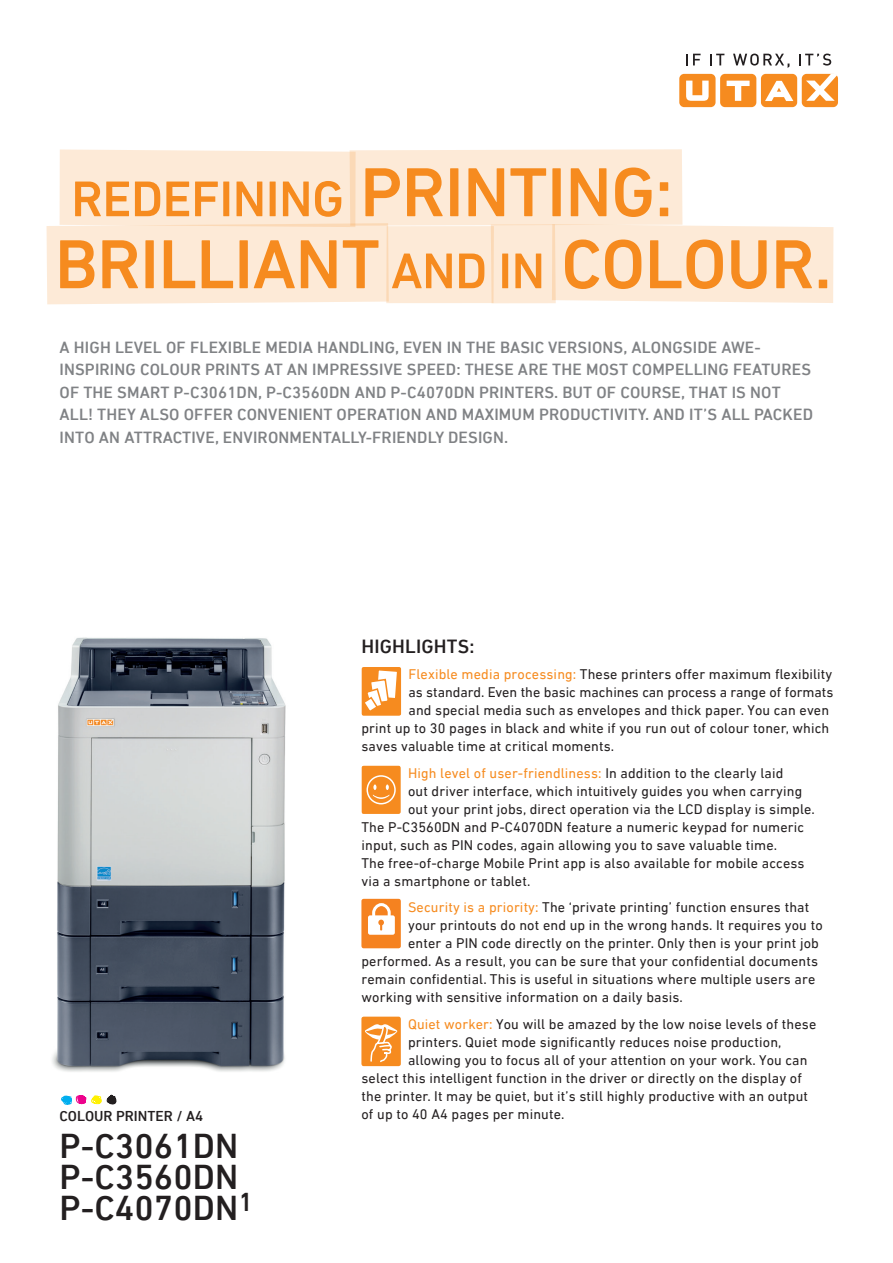
<style>
.page{position:relative;width:893px;height:1263px;background:#fff}
.page>*{position:absolute;margin:0;border:0;box-sizing:border-box;transform-origin:0 0}
.t1{font:500 70.5px "DIN Next LT Pro";letter-spacing:-.01em;color:#f68b1f}
.t2{font:500 51px "DIN Next LT Pro";letter-spacing:-.01em;color:#f68b1f}
.t3{font:500 35.25px/31px "DIN Next LT Pro";letter-spacing:.005em;color:#231f20}
.t4{font:500 19.5px "DIN Next LT Pro";letter-spacing:.01em;color:#231f20}
.t5{font:500 16.5px/22.5px "DIN Next LT Pro";letter-spacing:.01em;color:#808285}
.t6{font:500 14.7px "DIN Next LT Pro";color:#231f20}
.t7{font:14.25px "DIN Next LT Pro";letter-spacing:.01em;color:#231f20}
.t8{font:14.25px "DIN Next LT Pro";letter-spacing:.01em;color:#f68b1f}
.s1{font-size:70.5px}
.s2{font-size:51px}
.s3{color:#f68b1f}
.s4{color:#231f20}
</style>
<div class="page">
<svg style="left:676px;top:71px;width:165px;height:39px"></svg>
<div style="left:679px;top:74px;width:36px;height:33px;background:#f68b1f;border-radius:5px"></div>
<div style="left:720px;top:74px;width:36px;height:33px;background:#f68b1f;border-radius:5px"></div>
<div style="left:761px;top:74px;width:36px;height:33px;background:#f68b1f;border-radius:5px"></div>
<div style="left:802px;top:74px;width:36px;height:33px;background:#f68b1f;border-radius:5px"></div>
<svg style="left:686px;top:81px;width:23px;height:20px"></svg>
<svg style="left:727px;top:81px;width:23px;height:20px"></svg>
<svg style="left:806px;top:73px;width:32px;height:28px"></svg>
<svg style="left:765px;top:81px;width:28px;height:20px"></svg>
<svg style="left:686px;top:54px;width:15px;height:11px"></svg>
<svg style="left:710px;top:54px;width:14px;height:11px"></svg>
<svg style="left:733px;top:54px;width:56px;height:14px"></svg>
<svg style="left:799px;top:54px;width:32px;height:12px"></svg>
<svg style="left:47px;top:149px;width:786px;height:155px;background:#fdecdb"></svg>
<svg style="left:361px;top:766px;width:40px;height:48px;background:#f69839"></svg>
<svg style="left:361px;top:667px;width:40px;height:49px"></svg>
<div style="left:361px;top:1017px;width:40px;height:49px;background:#f68b1f;border-radius:2px"></div>
<svg style="left:365px;top:1024px;width:33px;height:39px"></svg>
<img style="left:52px;top:637px;width:234px;height:435px">
<div style="left:361px;top:899px;width:40px;height:49px;background:#f58220;border-radius:2px"></div>
<div style="left:368px;top:915px;width:27px;height:20px;background:#fff;border-radius:2px"></div>
<svg style="left:371px;top:903px;width:21px;height:27px"></svg>
<svg style="left:61px;top:1095px;width:55px;height:10px"></svg>
<h2 class="t2" style="left:71px;top:169px;width:603px">REDEFINING <span class="s1">PRINTING:</span></h2>
<h1 class="t1" style="left:55px;top:223px;width:778px">BRILLIANT <span class="s2">AND IN</span> COLOUR.</h1>
<p class="t5" style="left:60px;top:336px;width:755px">A HIGH LEVEL OF FLEXIBLE MEDIA HANDLING, EVEN IN THE BASIC VERSIONS, ALONGSIDE AWE-INSPIRING COLOUR PRINTS AT AN IMPRESSIVE SPEED: THESE ARE THE MOST COMPELLING FEATURES OF THE SMART P-C3061DN, P-C3560DN AND P-C4070DN PRINTERS. BUT OF COURSE, THAT IS NOT ALL! THEY ALSO OFFER CONVENIENT OPERATION AND MAXIMUM PRODUCTIVITY. AND IT’S ALL PACKED INTO AN ATTRACTIVE, ENVIRONMENTALLY-FRIENDLY DESIGN.</p>
<p class="t6" style="left:60px;top:1108px;width:145px">COLOUR PRINTER / A4</p>
<h3 class="t3" style="left:60px;top:1130px;width:195px">P-C3061DN<br>P-C3560DN<br>P-C4070DN<sup>1</sup></h3>
<h3 class="t4" style="left:361px;top:634px;width:115px">HIGHLIGHTS:</h3>
<p class="t7" style="left:408px;top:666px;width:425px"><span class="s3">Flexible media processing:</span> These printers offer maximum flexibility</p>
<p class="t7" style="left:408px;top:684px;width:426px">as standard. Even the basic machines can process a range of formats</p>
<p class="t7" style="left:408px;top:702px;width:422px">and special media such as envelopes and thick paper. You can even</p>
<p class="t7" style="left:361px;top:720px;width:469px">print up to 30 pages in black and white if you run out of colour toner, which</p>
<p class="t7" style="left:361px;top:738px;width:254px">saves valuable time at critical moments.</p>
<p class="t8" style="left:408px;top:764px;width:377px">High level of user-friendliness: <span class="s4">In addition to the clearly laid</span></p>
<p class="t7" style="left:408px;top:782px;width:396px">out driver interface, which intuitively guides you when carrying</p>
<p class="t7" style="left:408px;top:800px;width:408px">out your print jobs, direct operation via the LCD display is simple.</p>
<p class="t7" style="left:361px;top:818px;width:444px">The P-C3560DN and P-C4070DN feature a numeric keypad for numeric</p>
<p class="t7" style="left:361px;top:836px;width:417px">input, such as PIN codes, again allowing you to save valuable time.</p>
<p class="t7" style="left:361px;top:854px;width:445px">The free-of-charge Mobile Print app is also available for mobile access</p>
<p class="t7" style="left:361px;top:872px;width:171px">via a smartphone or tablet.</p>
<p class="t7" style="left:408px;top:899px;width:403px"><span class="s3">Security is a priority:</span> The ‘private printing’ function ensures that</p>
<p class="t7" style="left:408px;top:917px;width:416px">your printouts do not end up in the wrong hands. It requires you to</p>
<p class="t7" style="left:408px;top:935px;width:412px">enter a PIN code directly on the printer. Only then is your print job</p>
<p class="t7" style="left:361px;top:953px;width:458px">performed. As a result, you can be sure that your confidential documents</p>
<p class="t7" style="left:361px;top:971px;width:455px">remain confidential. This is useful in situations where multiple users are</p>
<p class="t7" style="left:361px;top:989px;width:323px">working with sensitive information on a daily basis.</p>
<p class="t7" style="left:408px;top:1015px;width:410px"><span class="s3">Quiet worker:</span> You will be amazed by the low noise levels of these</p>
<p class="t7" style="left:408px;top:1033px;width:375px">printers. Quiet mode significantly reduces noise production,</p>
<p class="t7" style="left:408px;top:1051px;width:401px">allowing you to focus all of your attention on your work. You can</p>
<p class="t7" style="left:361px;top:1069px;width:442px">select this intelligent function in the driver or directly on the display of</p>
<p class="t7" style="left:361px;top:1087px;width:448px">the printer. It may be quiet, but it’s still highly productive with an output</p>
<p class="t7" style="left:361px;top:1105px;width:205px">of up to 40 A4 pages per minute.</p>
</div>
